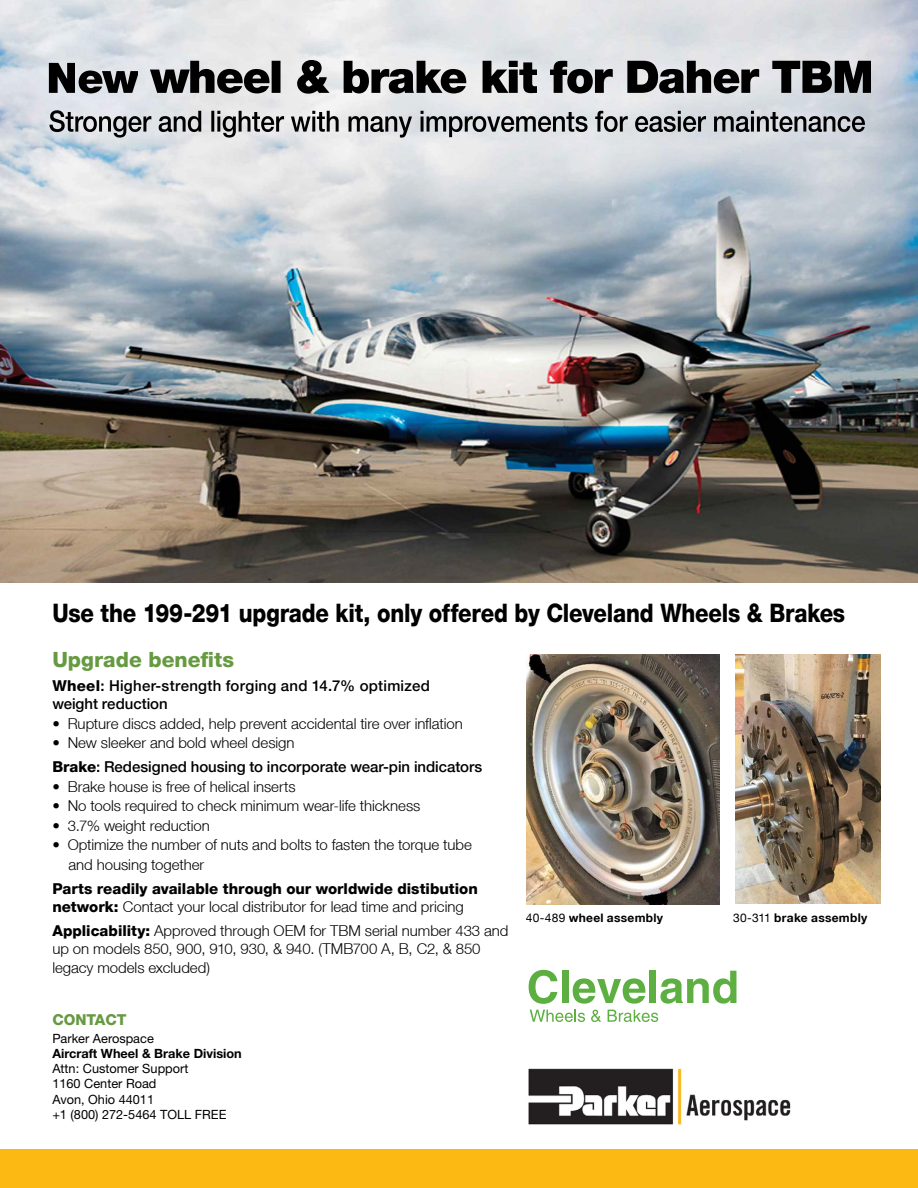
<style>
.page{position:relative;width:918px;height:1188px;background:#fff}
.page>*{position:absolute;margin:0;border:0;box-sizing:border-box;transform-origin:0 0}
.t1{font:800 25.5px "Helvetica Neue LT";letter-spacing:-.01em;color:#000;scale:.87 1}
.t2{font:800 21px "Helvetica Neue LT";color:#669a41}
.t3{font:300 15px/19.5px "Helvetica Neue LT";color:#000}
.t4{font:500 15px/18px "Helvetica Neue LT";color:#000}
.t5{font:800 15px/18px "Helvetica Neue LT";color:#000}
.t6{font:800 15px "Helvetica Neue LT";color:#669a41}
.t7{font:12.75px/15.3px "Helvetica Neue LT Std";color:#000}
.t8{font:700 12.75px "Helvetica Neue LT Std";color:#000}
.t9{font:700 12px "Helvetica Neue LT";letter-spacing:.025em;color:#000}
.s1{font-weight:800}
.s2{font-weight:300}
.s3{font-weight:400}
</style>
<div class="page">
<img style="left:0;top:0;width:918px;height:582px">
<div style="left:0;top:1150px;width:918px;height:38px;background:#fdb913"></div>
<img style="left:49px;top:110px;width:816px;height:28px">
<img style="left:528px;top:1068px;width:263px;height:57px">
<svg style="left:529px;top:970px;width:28px;height:34px"></svg>
<div style="left:562px;top:971px;width:7px;height:32px;background:#5daf41"></div>
<svg style="left:573px;top:978px;width:72px;height:26px"></svg>
<div style="left:650px;top:971px;width:6px;height:32px;background:#5daf41"></div>
<svg style="left:660px;top:971px;width:76px;height:33px"></svg>
<svg style="left:530px;top:1010px;width:55px;height:12px"></svg>
<svg style="left:591px;top:1010px;width:10px;height:12px"></svg>
<svg style="left:608px;top:1010px;width:50px;height:12px"></svg>
<img style="left:49px;top:63px;width:26px;height:30px">
<img style="left:78px;top:71px;width:60px;height:22px">
<img style="left:149px;top:60px;width:722px;height:34px">
<img style="left:735px;top:654px;width:146px;height:249px">
<img style="left:526px;top:654px;width:194px;height:250px">
<h1 class="t1" style="left:52px;top:597px;width:913px">Use the 199-291 upgrade kit, only offered by Cleveland Wheels &amp; Brakes</h1>
<h2 class="t2" style="left:52px;top:647px;width:183px">Upgrade benefits</h2>
<p class="t4" style="left:52px;top:677px;width:379px"><span class="s1">Wheel</span>: Higher-strength forging and 14.7% optimized weight reduction</p>
<p class="t3" style="left:52px;top:713px;width:412px">• Rupture discs added, help prevent accidental tire over inflation</p>
<p class="t4" style="left:52px;top:731px;width:432px;line-height:24px"><span class="s2">• New sleeker and bold wheel design<br></span><span class="s1">Brake</span>: Redesigned housing to incorporate wear-pin indicators</p>
<p class="t3" style="left:52px;top:776px;width:245px">• Brake house is free of helical inserts</p>
<p class="t3" style="left:52px;top:796px;width:370px">• No tools required to check minimum wear-life thickness</p>
<p class="t3" style="left:52px;top:815px;width:159px">• 3.7% weight reduction</p>
<p class="t3" style="left:68px;top:835px;width:405px;text-indent:-16px">• Optimize the number of nuts and bolts to fasten the torque tube and housing together</p>
<p class="t5" style="left:52px;top:879px;width:427px">Parts readily available through our worldwide distibution network: <span class="s2">Contact your local distributor for lead time and pricing</span></p>
<p class="t3" style="left:52px;top:921px;width:458px;line-height:18px"><span class="s1">Applicability:</span> Approved through OEM for TBM serial number 433 and up on models 850, 900, 910, 930, &amp; 940. (TMB700 A, B, C2, &amp; 850</p>
<p class="t3" style="left:52px;top:958px;width:159px">legacy models excluded)</p>
<p class="t6" style="left:52px;top:1010px;width:76px">CONTACT</p>
<p class="t7" style="left:52px;top:1030px;width:103px">Parker Aerospace</p>
<p class="t8" style="left:52px;top:1045px;width:191px">Aircraft Wheel &amp; Brake Division</p>
<p class="t7" style="left:52px;top:1061px;width:176px">Attn: Customer Support<br>1160 Center Road<br>Avon, Ohio 44011<br>+1 (800) 272-5464 TOLL FREE</p>
<p class="t9" style="left:526px;top:910px;width:139px"><span class="s3">40-489</span> wheel assembly</p>
<p class="t9" style="left:733px;top:910px;width:136px"><span class="s3">30-311</span> brake assembly</p>
</div>
